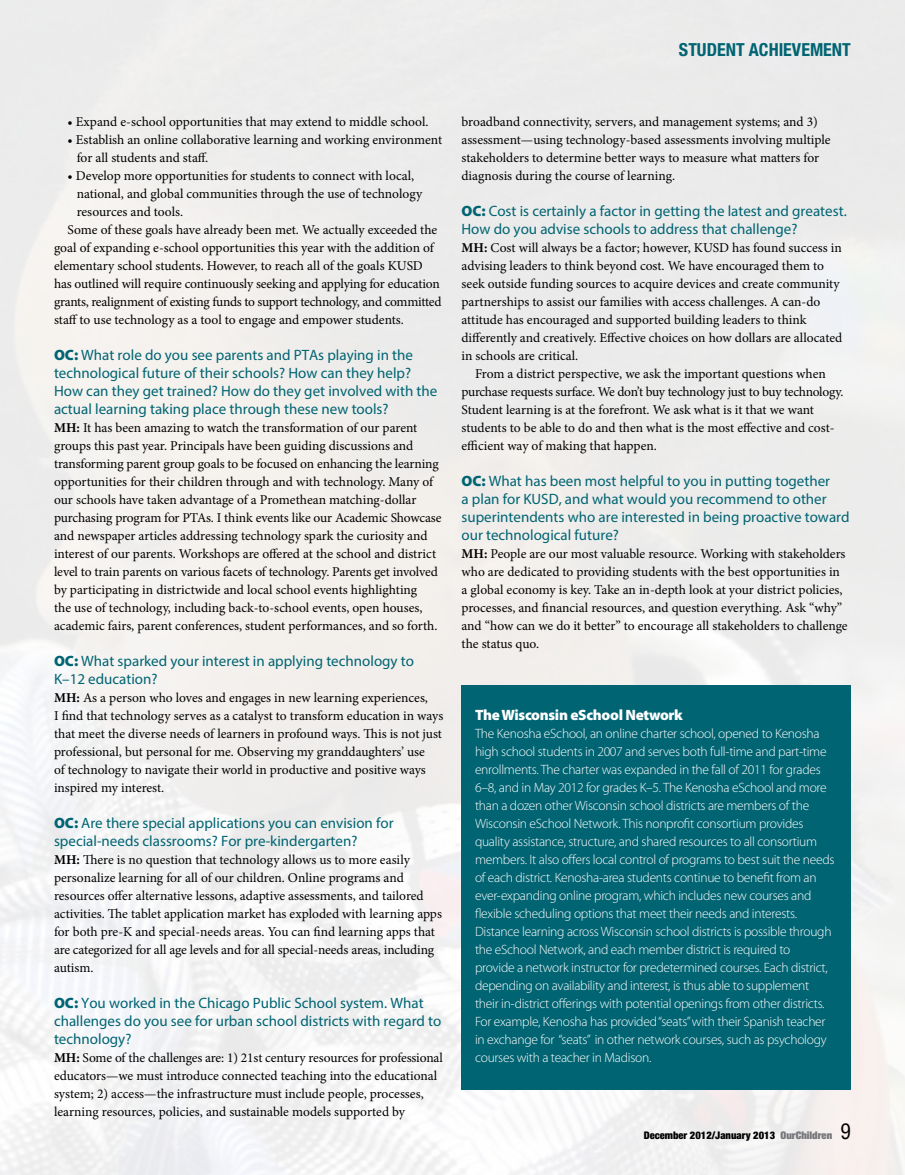
<style>
.page{position:relative;width:905px;height:1175px;background:#fff}
.page>*{position:absolute;margin:0;border:0;box-sizing:border-box;transform-origin:0 0}
.t1{font:700 condensed 18px "Helvetica Neue";color:#006472}
.t2{font:15px/18px "Myriad Pro";color:#006472}
.t3{font:900 15px "Myriad Pro";letter-spacing:-.02em;color:#fff}
.t4{font:13.5px/18px "Minion Pro";letter-spacing:-.005em;color:#000}
.t5{font:300 13.5px/18px "Myriad Pro";letter-spacing:-.02em;color:#fff}
.t6{font:900 condensed 10.5px "Helvetica Neue";color:#000}
.s1{font-weight:900}
.s2{font-weight:700}
.s3{font-stretch:expanded;color:#77787b}
.s4{font-family:"Helvetica";font-weight:400;font-size:21px}
</style>
<div class="page">
<img style="left:0;top:0;width:904px;height:1174px">
<div style="left:461px;top:685px;width:389px;height:404px;background:#006472"></div>
<h1 class="t1" style="left:679px;top:39px;width:11px">STUD</h1>
<h1 class="t1" style="left:717px;top:39px;width:125px">ENT ACHIEVEMENT</h1>
<p class="t4" style="left:68px;top:113px;width:362px">• Expand e-school opportunities that may extend to middle school.</p>
<p class="t4" style="left:77px;top:131px;width:367px;text-indent:-9px">• Establish an online collaborative learning and working environment for all students and staff.</p>
<p class="t4" style="left:68px;top:167px;width:348px">• Develop more opportunities for students to connect with local,</p>
<p class="t4" style="left:77px;top:185px;width:347px">national, and global communities through the use of technology</p>
<p class="t4" style="left:77px;top:203px;width:108px">resources and tools.</p>
<p class="t4" style="left:68px;top:221px;width:371px">Some of these goals have already been met. We actually exceeded the</p>
<p class="t4" style="left:54px;top:239px;width:381px">goal of expanding e-school opportunities this year with the addition of</p>
<p class="t4" style="left:54px;top:257px;width:370px">elementary school students. However, to reach all of the goals KUSD</p>
<p class="t4" style="left:54px;top:275px;width:387px">has outlined will require continuously seeking and applying for education</p>
<p class="t4" style="left:54px;top:293px;width:389px">grants, realignment of existing funds to support technology, and committed</p>
<p class="t4" style="left:54px;top:311px;width:351px">staff to use technology as a tool to engage and empower students.</p>
<p class="t2" style="left:54px;top:346px;width:385px"><span class="s1">OC:</span> What role do you see parents and PTAs playing in the technological future of their schools? How can they help?<br>How can they get trained? How do they get involved with the actual learning taking place through these new tools?</p>
<p class="t4" style="left:54px;top:419px;width:389px"><span class="s2">MH:</span> It has been amazing to watch the transformation of our parent groups this past year. Principals have been guiding discussions and transforming parent group goals to be focused on enhancing the learning opportunities for their children through and with technology. Many of our schools have taken advantage of a Promethean matching-dollar purchasing program for PTAs. I think events like our Academic Showcase and newspaper articles addressing technology spark the curiosity and interest of our parents. Workshops are offered at the school and district level to train parents on various facets of technology. Parents get involved by participating in districtwide and local school events highlighting<br>the use of technology, including back-to-school events, open houses, academic fairs, parent conferences, student performances, and so forth.</p>
<p class="t2" style="left:54px;top:652px;width:361px"><span class="s1">OC:</span> What sparked your interest in applying technology to<br>K–12 education?</p>
<p class="t4" style="left:54px;top:689px;width:391px"><span class="s2">MH:</span> As a person who loves and engages in new learning experiences,<br>I find that technology serves as a catalyst to transform education in ways that meet the diverse needs of learners in profound ways. This is not just professional, but personal for me. Observing my granddaughters’ use<br>of technology to navigate their world in productive and positive ways inspired my interest.</p>
<p class="t2" style="left:54px;top:814px;width:341px"><span class="s1">OC:</span> Are there special applications you can envision for special-needs classrooms? For pre-kindergarten?</p>
<p class="t4" style="left:54px;top:851px;width:389px"><span class="s2">MH:</span> There is no question that technology allows us to more easily personalize learning for all of our children. Online programs and resources offer alternative lessons, adaptive assessments, and tailored activities. The tablet application market has exploded with learning apps for both pre-K and special-needs areas. You can find learning apps that are categorized for all age levels and for all special-needs areas, including autism.</p>
<p class="t2" style="left:54px;top:994px;width:389px"><span class="s1">OC:</span> You worked in the Chicago Public School system. What challenges do you see for urban school districts with regard to technology?</p>
<p class="t4" style="left:54px;top:1049px;width:390px"><span class="s2">MH:</span> Some of the challenges are: 1) 21st century resources for professional educators—we must introduce connected teaching into the educational system; 2) access—the infrastructure must include people, processes, learning resources, policies, and sustainable models supported by</p>
<p class="t4" style="left:461px;top:113px;width:370px">broadband connectivity, servers, and management systems; and 3) assessment—using technology-based assessments involving multiple stakeholders to determine better ways to measure what matters for diagnosis during the course of learning.</p>
<p class="t2" style="left:461px;top:202px;width:387px"><span class="s1">OC:</span> Cost is certainly a factor in getting the latest and greatest.<br>How do you advise schools to address that challenge?</p>
<p class="t4" style="left:461px;top:239px;width:382px"><span class="s2">MH:</span> Cost will always be a factor; however, KUSD has found success in advising leaders to think beyond cost. We have encouraged them to seek outside funding sources to acquire devices and create community partnerships to assist our families with access challenges. A can-do attitude has encouraged and supported building leaders to think differently and creatively. Effective choices on how dollars are allocated in schools are critical.</p>
<p class="t4" style="left:461px;top:365px;width:383px;text-indent:14px">From a district perspective, we ask the important questions when purchase requests surface. We don’t buy technology just to buy technology.<br>Student learning is at the forefront. We ask what is it that we want students to be able to do and then what is the most effective and cost&shy;efficient way of making that happen.</p>
<p class="t2" style="left:461px;top:472px;width:389px"><span class="s1">OC:</span> What has been most helpful to you in putting together<br>a plan for KUSD, and what would you recommend to other superintendents who are interested in being proactive toward our technological future?</p>
<p class="t4" style="left:461px;top:545px;width:387px"><span class="s2">MH:</span> People are our most valuable resource. Working with stakeholders who are dedicated to providing students with the best opportunities in a global economy is key. Take an in-depth look at your district policies, processes, and financial resources, and question everything. Ask “why” and “how can we do it better” to encourage all stakeholders to challenge the status quo.</p>
<p class="t3" style="left:475px;top:705px;width:209px">The Wisconsin eSchool Network</p>
<p class="t5" style="left:475px;top:724px;width:361px">The Kenosha eSchool, an online charter school, opened to Kenosha high school students in 2007 and serves both full-time and part-time enrollments. The charter was expanded in the fall of 2011 for grades 6–8, and in May 2012 for grades K–5. The Kenosha eSchool and more than a dozen other Wisconsin school districts are members of the Wisconsin eSchool Network. This nonprofit consortium provides quality assistance, structure, and shared resources to all consortium members. It also offers local control of programs to best suit the needs of each district. Kenosha-area students continue to benefit from an ever-expanding online program, which includes new courses and flexible scheduling options that meet their needs and interests.<br>Distance learning across Wisconsin school districts is possible through the eSchool Network, and each member district is required to<br>provide a network instructor for predetermined courses. Each district, depending on availability and interest, is thus able to supplement their in-district offerings with potential openings from other districts.<br>For example, Kenosha has provided “seats” with their Spanish teacher in exchange for “seats” in other network courses, such as psychology courses with a teacher in Madison.</p>
<p class="t6" style="left:643px;top:1129px;width:209px">December 2012/January 2013 <span class="s3">OurChildren</span> <span class="s4">9</span></p>
</div>
